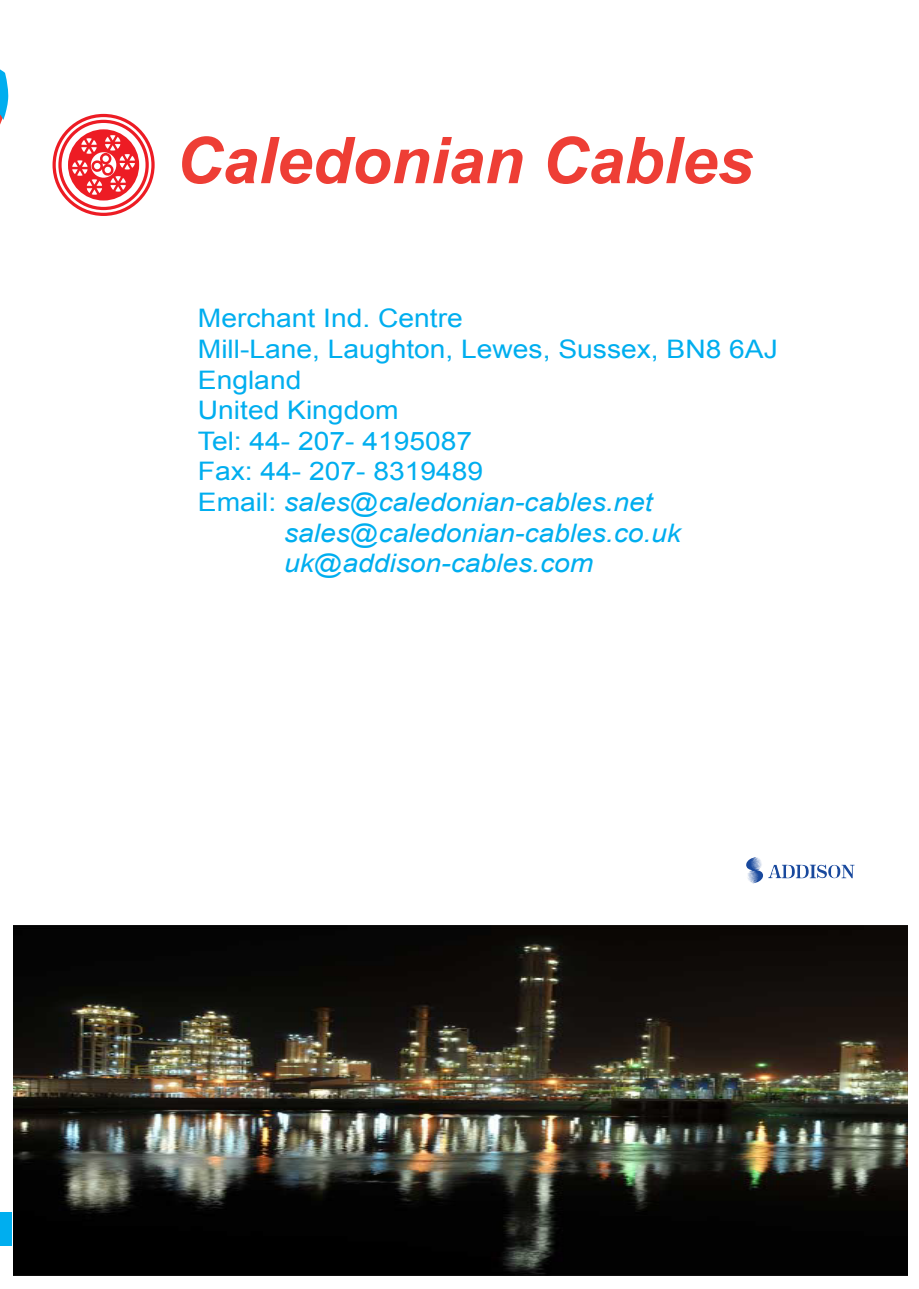
<style>
.page{position:relative;width:919px;height:1289px;background:#fff}
.page>*{position:absolute;margin:0;border:0;box-sizing:border-box;transform-origin:0 0}
.t1{font:italic 700 64.5px "Arial";color:#ee3e35}
.t2{font:25.5px "Arial";color:#00aeef;scale:1.11 1}
.t3{font:italic 25.5px "Arial";color:#00aeef;scale:1.11 1}
.s1{font-style:normal}
</style>
<div class="page">
<svg style="left:0;top:69px;width:9px;height:56px"></svg>
<div style="left:0;top:1211px;width:12px;height:34px;background:#00aeef"></div>
<svg style="left:746px;top:857px;width:109px;height:27px"></svg>
<svg style="left:53px;top:114px;width:102px;height:102px"></svg>
<img style="left:14px;top:925px;width:893px;height:350px">
<h1 class="t1" style="left:176px;top:119px;width:579px">Caledonian Cables</h1>
<p class="t2" style="left:198px;top:302px;width:240px">Merchant Ind. Centre</p>
<p class="t2" style="left:198px;top:332px;width:524px">Mill-Lane, Laughton, Lewes, Sussex, BN8 6AJ</p>
<p class="t2" style="left:198px;top:363px;width:95px">England</p>
<p class="t2" style="left:198px;top:393px;width:182px">United Kingdom</p>
<p class="t2" style="left:198px;top:424px;width:248px">Tel: 44- 207- 4195087</p>
<p class="t2" style="left:198px;top:455px;width:258px">Fax: 44- 207- 8319489</p>
<p class="t3" style="left:198px;top:485px;width:411px"><span class="s1">Email:</span> sales@caledonian-cables.net</p>
<p class="t3" style="left:284px;top:516px;width:359px">sales@caledonian-cables.co.uk</p>
<p class="t3" style="left:284px;top:547px;width:280px">uk@addison-cables.com</p>
</div>
